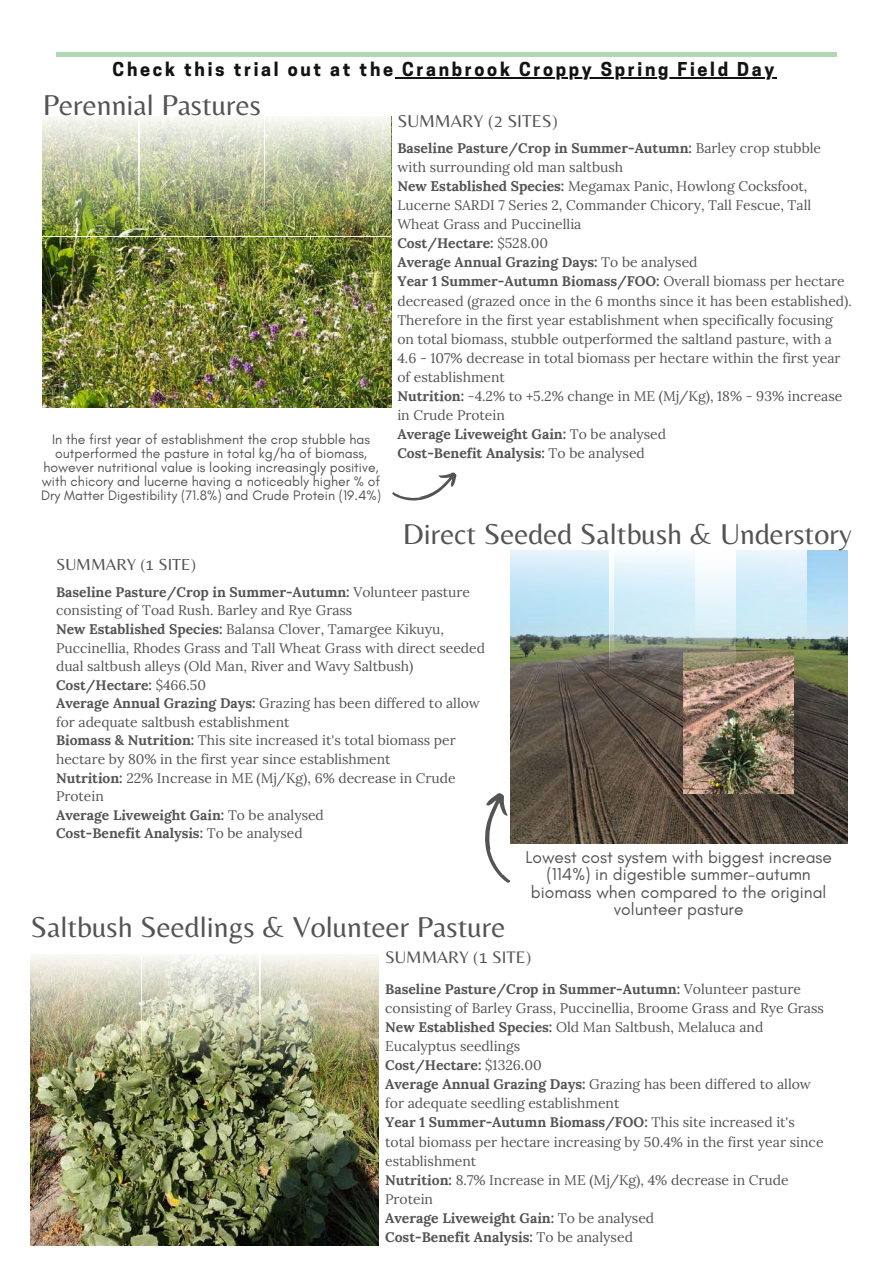
<style>
.page{position:relative;width:893px;height:1264px;background:#fff}
.page>*{position:absolute;margin:0;border:0;box-sizing:border-box;transform-origin:0 0}
.t1{font:29.85px "Belleza";color:#545454}
.t2{font:700 18px "Cooper Hewitt";letter-spacing:.15em;color:#141313}
.t3{font:17.85px "Belleza";color:#545454}
.t4{font:17.4px/17.5px "Glacial Indifference";color:#545454;text-align:center}
.t5{font:17.4px "Belleza";color:#545454}
.t6{font:16.65px "Belleza";color:#545454}
.t7{font:13.95px/19px "Lora";color:#545454}
.t8{font:13.95px/14.2px "Glacial Indifference";color:#545454;text-align:center}
.t9{font:13.8px/18.6px "Lora";color:#545454}
.s1{font-weight:700}
</style>
<div class="page">
<hr style="left:56px;top:53px;width:780px;height:4px;background:#b1d8b7">
<img style="left:510px;top:551px;width:336px;height:292px">
<img style="left:43px;top:237px;width:348px;height:170px">
<img style="left:30px;top:1066px;width:349px;height:179px">
<img style="left:683px;top:650px;width:110px;height:143px">
<img style="left:30px;top:954px;width:111px;height:112px">
<svg style="left:141px;top:954px;width:119px;height:113px"></svg>
<img style="left:260px;top:954px;width:119px;height:112px">
<svg style="left:510px;top:550px;width:99px;height:107px"></svg>
<svg style="left:609px;top:551px;width:126px;height:120px"></svg>
<svg style="left:695px;top:550px;width:111px;height:92px"></svg>
<svg style="left:392px;top:472px;width:65px;height:29px"></svg>
<svg style="left:485px;top:793px;width:25px;height:90px"></svg>
<img style="left:42px;top:116px;width:97px;height:120px">
<img style="left:139px;top:117px;width:126px;height:119px">
<img style="left:265px;top:116px;width:126px;height:120px">
<hr style="left:396px;top:78px;width:381px;height:1px;background:#141313">
<p class="t2" style="left:113px;top:63px;width:663px">Check this trial out at the Cranbrook Croppy Spring Field Day</p>
<h1 class="t1" style="left:43px;top:87px;width:220px">Perennial Pastures</h1>
<p class="t8" style="left:41px;top:431px;width:341px">In the first year of establishment the crop stubble has outperformed the pasture in total kg/ha of biomass, however nutritional value is looking increasingly positive, with chicory and lucerne having a noticeably higher % of Dry Matter Digestibility (71.8%) and Crude Protein (19.4%)</p>
<p class="t3" style="left:397px;top:110px;width:162px">SUMMARY (2 SITES)</p>
<p class="t7" style="left:397px;top:138px;width:456px"><span class="s1">Baseline Pasture/Crop in Summer-Autumn:</span> Barley crop stubble with surrounding old man saltbush<br><span class="s1">New Established Species:</span> Megamax Panic, Howlong Cocksfoot, Lucerne SARDI 7 Series 2, Commander Chicory, Tall Fescue, Tall Wheat Grass and Puccinellia<br><span class="s1">Cost/Hectare:</span> $528.00<br><span class="s1">Average Annual Grazing Days:</span> To be analysed<br><span class="s1">Year 1 Summer-Autumn Biomass/FOO:</span> Overall biomass per hectare decreased (grazed once in the 6 months since it has been established).<br>Therefore in the first year establishment when specifically focusing on total biomass, stubble outperformed the saltland pasture, with a 4.6 - 107% decrease in total biomass per hectare within the first year of establishment<br><span class="s1">Nutrition:</span> -4.2% to +5.2% change in ME (Mj/Kg), 18% - 93% increase in Crude Protein<br><span class="s1">Average Liveweight Gain:</span> To be analysed<br><span class="s1">Cost-Benefit Analysis:</span> To be analysed</p>
<h1 class="t1" style="left:402px;top:516px;width:451px">Direct Seeded Saltbush &amp; Understory</h1>
<p class="t6" style="left:56px;top:554px;width:141px">SUMMARY (1 SITE)</p>
<p class="t9" style="left:56px;top:582px;width:430px"><span class="s1">Baseline Pasture/Crop in Summer-Autumn:</span> Volunteer pasture consisting of Toad Rush. Barley and Rye Grass<br><span class="s1">New Established Species:</span> Balansa Clover, Tamargee Kikuyu, Puccinellia, Rhodes Grass and Tall Wheat Grass with direct seeded dual saltbush alleys (Old Man, River and Wavy Saltbush)<br><span class="s1">Cost/Hectare:</span> $466.50<br><span class="s1">Average Annual Grazing Days:</span> Grazing has been differed to allow for adequate saltbush establishment<br><span class="s1">Biomass &amp; Nutrition:</span> This site increased it's total biomass per hectare by 80% in the first year since establishment<br><span class="s1">Nutrition:</span> 22% Increase in ME (Mj/Kg), 6% decrease in Crude Protein<br><span class="s1">Average Liveweight Gain:</span> To be analysed<br><span class="s1">Cost-Benefit Analysis:</span> To be analysed</p>
<h1 class="t1" style="left:30px;top:909px;width:476px">Saltbush Seedlings &amp; Volunteer Pasture</h1>
<p class="t4" style="left:525px;top:848px;width:308px">Lowest cost system with biggest increase (114%) in digestible summer-autumn biomass when compared to the original volunteer pasture</p>
<p class="t5" style="left:385px;top:947px;width:148px">SUMMARY (1 SITE)</p>
<p class="t7" style="left:385px;top:979px;width:440px"><span class="s1">Baseline Pasture/Crop in Summer-Autumn:</span> Volunteer pasture consisting of Barley Grass, Puccinellia, Broome Grass and Rye Grass <span class="s1">New Established Species:</span> Old Man Saltbush, Melaluca and Eucalyptus seedlings<br><span class="s1">Cost/Hectare:</span> $1326.00<br><span class="s1">Average Annual Grazing Days:</span> Grazing has been differed to allow for adequate seedling establishment<br><span class="s1">Year 1 Summer-Autumn Biomass/FOO:</span> This site increased it's total biomass per hectare increasing by 50.4% in the first year since establishment<br><span class="s1">Nutrition:</span> 8.7% Increase in ME (Mj/Kg), 4% decrease in Crude Protein<br><span class="s1">Average Liveweight Gain:</span> To be analysed<br><span class="s1">Cost-Benefit Analysis:</span> To be analysed</p>
</div>
